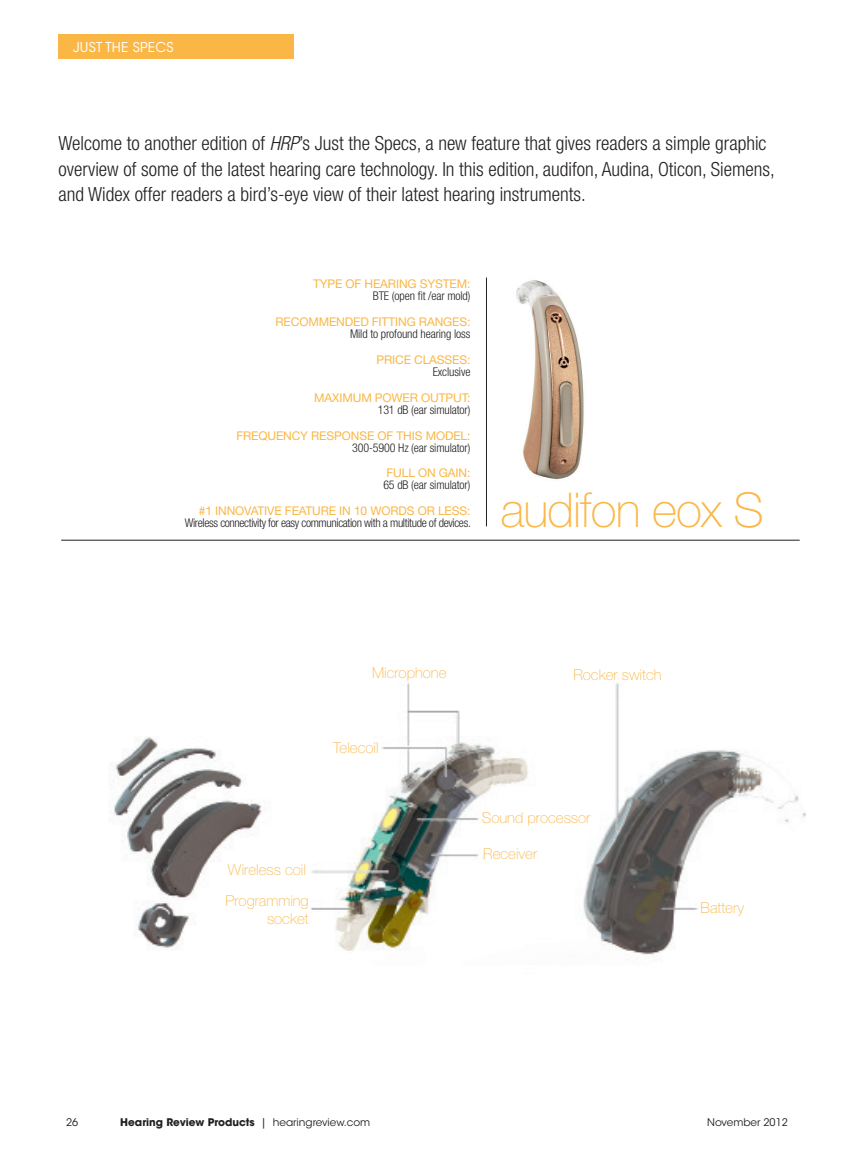
<style>
.page{position:relative;width:851px;height:1161px;background:#fff}
.page>*{position:absolute;margin:0;border:0;box-sizing:border-box;transform-origin:0 0}
.Headline{font:100 48px "Helvetica Neue LT Std";letter-spacing:-.02em;color:#fab746}
.Deck{font:300 condensed 19.5px/25.5px "Helvetica Neue LT Std";color:#231f20}
.t1{font:100 15px "Helvetica Neue LT Std";color:#fab746}
.t2{font:13.5px "ITC Avant Garde Std";letter-spacing:.015em;color:#fff}
.Subhead{font:12px/12px "Helvetica Neue LT Std";letter-spacing:-.01em;color:#fab746;text-align:right}
.Subhead-2{font:300 condensed 12px/12px "Helvetica Neue LT Std";letter-spacing:-.03em;color:#231f20;text-align:right}
.Subhead-3{font:300 condensed 12px/12px "Helvetica Neue LT Std";letter-spacing:-.01em;color:#231f20}
.FOLIO_LP{font:700 10.5px "ITC Avant Garde Std";color:#231f20}
.FOLIO_LP-2{font:10.5px "ITC Avant Garde Std";color:#231f20}
.s1{font-style:italic}
.s2{font-weight:300;font-stretch:condensed;color:#231f20}
.s3{font-weight:400;font-stretch:normal;color:#fab746}
.s4{font-weight:400}
</style>
<div class="page">
<div style="left:58px;top:34px;width:236px;height:25px;background:#fab746"></div>
<img style="left:516px;top:280px;width:68px;height:199px">
<hr style="left:61px;top:540px;width:738px;height:1px;background:#231f20">
<hr style="left:486px;top:278px;width:1px;height:248px;background:#231f20">
<img style="left:113px;top:682px;width:693px;height:278px">
<p class="t2" style="left:73px;top:39px;width:102px">JUST THE SPECS</p>
<p class="Deck" style="left:58px;top:130px;width:717px">Welcome to another edition of <span class="s1">HRP</span>’s Just the Specs, a new feature that gives readers a simple graphic overview of some of the latest hearing care technology. In this edition, audifon, Audina, Oticon, Siemens, and Widex offer readers a bird’s-eye view of their latest hearing instruments.</p>
<p class="Subhead" style="left:313px;top:278px;width:159px">TYPE OF HEARING SYSTEM:<br><span class="s2">BTE (open fit /ear mold)</span></p>
<p class="Subhead" style="left:275px;top:316px;width:196px">RECOMMENDED FITTING RANGES:<br><span class="s2">Mild to profound hearing loss</span></p>
<p class="Subhead" style="left:376px;top:354px;width:95px">PRICE CLASSES:<br><span class="s2">Exclusive</span></p>
<p class="Subhead" style="left:314px;top:391px;width:158px">MAXIMUM POWER OUTPUT:<br><span class="s2">131 dB (ear simulator)</span></p>
<p class="Subhead" style="left:236px;top:429px;width:235px">FREQUENCY RESPONSE OF THIS MODEL:<br><span class="s2">300-5900 Hz (ear simulator)</span></p>
<p class="Subhead-3" style="left:383px;top:467px;width:89px"><span class="s3">FULL ON GAIN:<br></span>65 dB (ear simulator)</p>
<p class="Subhead-2" style="left:185px;top:505px;width:288px"><span class="s3">#1 INNOVATIVE FEATURE IN 10 WORDS OR LESS:<br></span>Wireless connectivity for easy communication with a multitude of devices.</p>
<p class="Headline" style="left:500px;top:483px;width:265px">audifon eox S</p>
<p class="t1" style="left:372px;top:664px;width:76px">Microphone</p>
<p class="t1" style="left:333px;top:739px;width:47px">Telecoil</p>
<p class="t1" style="left:228px;top:861px;width:79px">Wireless coil</p>
<p class="t1" style="left:225px;top:892px;width:85px">Programming</p>
<p class="t1" style="left:267px;top:910px;width:43px">socket</p>
<p class="t1" style="left:573px;top:666px;width:90px">Rocker switch</p>
<p class="t1" style="left:482px;top:810px;width:110px">Sound processor</p>
<p class="t1" style="left:483px;top:845px;width:55px">Receiver</p>
<p class="t1" style="left:700px;top:899px;width:45px">Battery</p>
<p class="FOLIO_LP-2" style="left:66px;top:1116px;width:14px">26</p>
<p class="FOLIO_LP" style="left:120px;top:1115px;width:251px">Hearing Review Products <span class="s4">| hearingreview.com</span></p>
<p class="FOLIO_LP-2" style="left:707px;top:1116px;width:82px">November 2012</p>
</div>
